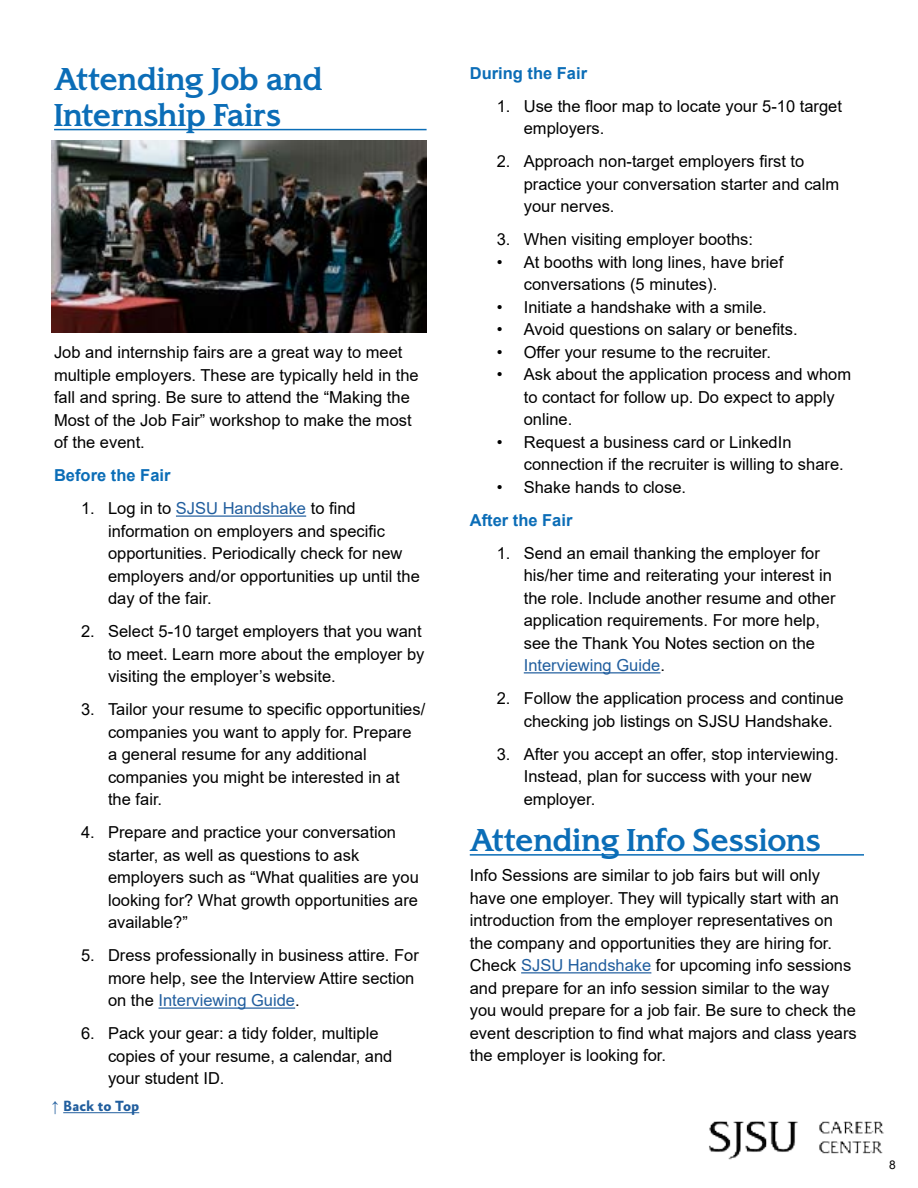
<style>
.page{position:relative;width:918px;height:1188px;background:#fff}
.page>*{position:absolute;margin:0;border:0;box-sizing:border-box;transform-origin:0 0}
.t1{font:700 30px/36px "SJSU Spartan";color:#0b6db7}
.t2{font:16.5px/22.5px "Arial";color:#000}
.t3{font:700 16.5px "Arial";color:#0b6db7}
.t4{font:700 15px "Absara Sans OT";color:#215e9e}
.t5{font:12px "Arial";color:#000}
.s1{color:#215e9e}
.s2{font-family:"Arial";font-weight:400}
</style>
<div class="page">
<img style="left:709px;top:1121px;width:175px;height:39px">
<hr style="left:63px;top:1112px;width:76px;height:1px;background:#215e9e">
<hr style="left:524px;top:672px;width:136px;height:1px;background:#215e9e">
<hr style="left:470px;top:854px;width:394px;height:2px;background:#0b6db7">
<hr style="left:521px;top:972px;width:130px;height:1px;background:#215e9e">
<hr style="left:54px;top:129px;width:373px;height:1px;background:#0b6db7">
<hr style="left:176px;top:515px;width:130px;height:2px;background:#215e9e">
<hr style="left:159px;top:1007px;width:136px;height:2px;background:#215e9e">
<img style="left:52px;top:140px;width:375px;height:193px">
<h1 class="t1" style="left:54px;top:61px;width:270px">Attending Job and<br>Internship Fairs</h1>
<p class="t2" style="left:54px;top:341px;width:366px">Job and internship fairs are a great way to meet multiple employers. These are typically held in the fall and spring. Be sure to attend the “Making the Most of the Job Fair” workshop to make the most of the event.</p>
<p class="t3" style="left:54px;top:464px;width:118px">Before the Fair</p>
<p class="t2" style="left:108px;top:497px;width:313px;text-indent:-27px">1. Log in to <span class="s1">SJSU Handshake</span> to find information on employers and specific opportunities. Periodically check for new employers and/or opportunities up until the day of the fair.</p>
<p class="t2" style="left:108px;top:620px;width:318px;text-indent:-27px">2. Select 5-10 target employers that you want to meet. Learn more about the employer by visiting the employer’s website.</p>
<p class="t2" style="left:108px;top:698px;width:319px;text-indent:-27px">3. Tailor your resume to specific opportunities/ companies you want to apply for. Prepare<br>a general resume for any additional companies you might be interested in at the fair.</p>
<p class="t2" style="left:108px;top:821px;width:312px;text-indent:-27px">4. Prepare and practice your conversation starter, as well as questions to ask employers such as “What qualities are you looking for? What growth opportunities are available?”</p>
<p class="t2" style="left:108px;top:944px;width:312px;text-indent:-27px">5. Dress professionally in business attire. For more help, see the Interview Attire section on the <span class="s1">Interviewing Guide</span>.</p>
<p class="t2" style="left:108px;top:1022px;width:286px;text-indent:-27px">6. Pack your gear: a tidy folder, multiple copies of your resume, a calendar, and your student ID.</p>
<p class="t4" style="left:52px;top:1098px;width:89px"><span class="s2">↑</span> Back to Top</p>
<p class="t3" style="left:470px;top:61px;width:119px">During the Fair</p>
<p class="t2" style="left:524px;top:94px;width:320px;text-indent:-27px">1. Use the floor map to locate your 5-10 target employers.</p>
<p class="t2" style="left:524px;top:150px;width:317px;text-indent:-27px">2. Approach non-target employers first to practice your conversation starter and calm your nerves.</p>
<p class="t2" style="left:497px;top:228px;width:258px">3. When visiting employer booths:</p>
<p class="t2" style="left:524px;top:250px;width:261px;text-indent:-27px">• At booths with long lines, have brief conversations (5 minutes).</p>
<p class="t2" style="left:497px;top:295px;width:272px">• Initiate a handshake with a smile.</p>
<p class="t2" style="left:497px;top:318px;width:302px">• Avoid questions on salary or benefits.</p>
<p class="t2" style="left:497px;top:341px;width:276px">• Offer your resume to the recruiter.</p>
<p class="t2" style="left:524px;top:363px;width:329px;text-indent:-27px">• Ask about the application process and whom to contact for follow up. Do expect to apply online.</p>
<p class="t2" style="left:524px;top:431px;width:322px;text-indent:-27px">• Request a business card or LinkedIn connection if the recruiter is willing to share.</p>
<p class="t2" style="left:497px;top:476px;width:191px">• Shake hands to close.</p>
<p class="t3" style="left:470px;top:508px;width:104px">After the Fair</p>
<p class="t2" style="left:524px;top:542px;width:313px;text-indent:-27px">1. Send an email thanking the employer for his/her time and reiterating your interest in the role. Include another resume and other application requirements. For more help, see the Thank You Notes section on the <span class="s1">Interviewing Guide</span>.</p>
<p class="t2" style="left:524px;top:687px;width:322px;text-indent:-27px">2. Follow the application process and continue checking job listings on SJSU Handshake.</p>
<p class="t2" style="left:524px;top:743px;width:317px;text-indent:-27px">3. After you accept an offer, stop interviewing.<br>Instead, plan for success with your new employer.</p>
<h1 class="t1" style="left:470px;top:822px;width:352px">Attending Info Sessions</h1>
<p class="t2" style="left:470px;top:864px;width:388px">Info Sessions are similar to job fairs but will only have one employer. They will typically start with an introduction from the employer representatives on the company and opportunities they are hiring for.<br>Check <span class="s1">SJSU Handshake</span> for upcoming info sessions and prepare for an info session similar to the way you would prepare for a job fair. Be sure to check the event description to find what majors and class years the employer is looking for.</p>
<p class="t5" style="left:889px;top:1156px;width:8px">8</p>
</div>
